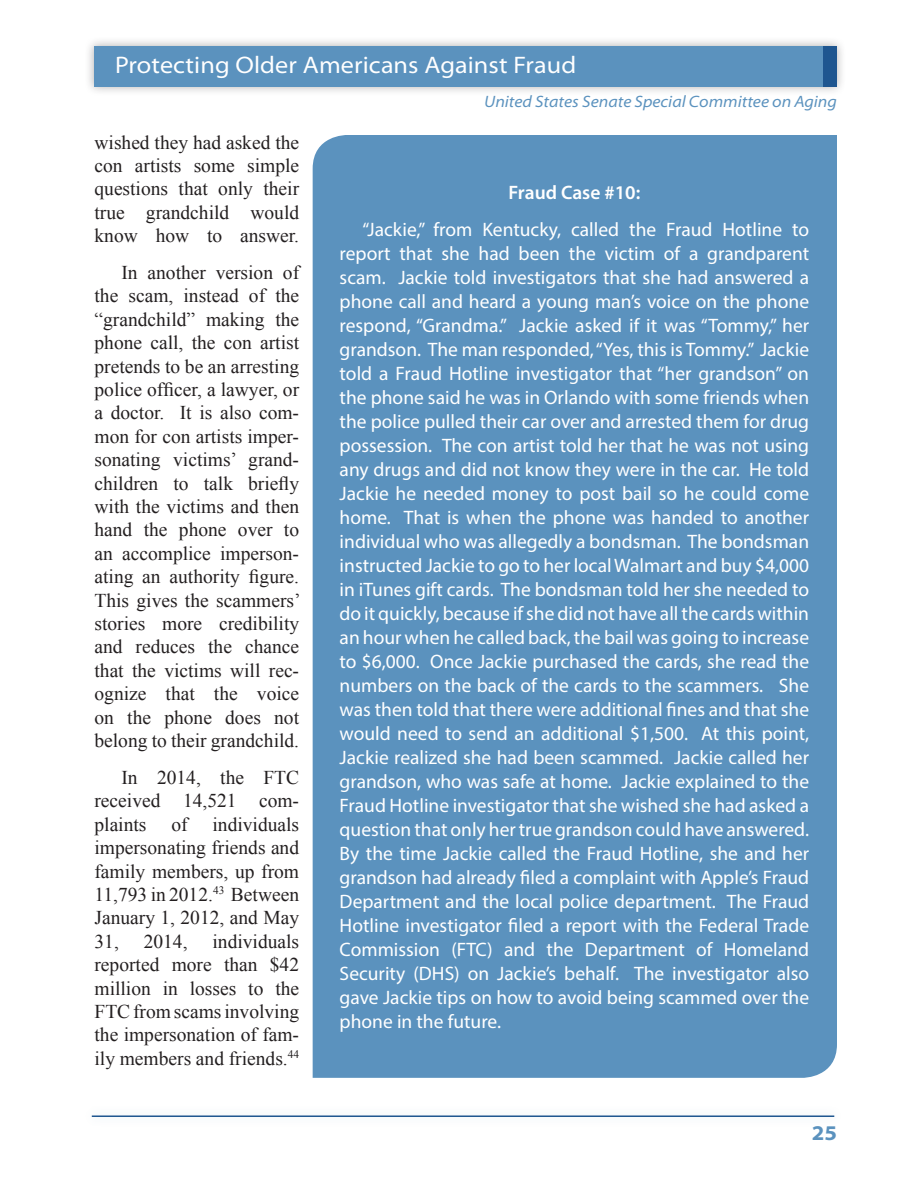
<style>
.page{position:relative;width:918px;height:1188px;background:#fff}
.page>*{position:absolute;margin:0;border:0;box-sizing:border-box;transform-origin:0 0}
.t1{font:semi-expanded 24px "Myriad Pro";letter-spacing:.005em;color:#fff}
.t2{font:700 semi-expanded 21px "Myriad Pro";color:#5b92be}
.t3{font:19.5px/24px "Myriad Pro";color:#fff;text-align:justify}
.text{font:19.5px/23.4px "Times New Roman";color:#231f20;text-align:justify}
.t4{font:600 19.5px "Myriad Pro";color:#fff}
.t5{font:italic semi-expanded 16.5px "Myriad Pro";color:#5b92be}
</style>
<div class="page">
<div style="left:85px;top:36px;width:762px;height:60px;background:#231f20;opacity:.35"></div>
<div style="left:94px;top:46px;width:743px;height:41px;background:#5b92be"></div>
<div style="left:824px;top:46px;width:13px;height:41px;background:#1f5690"></div>
<div style="left:83px;top:1106px;width:760px;height:21px;background:#fbfcfd"></div>
<hr style="left:92px;top:1115px;width:742px;height:2px;background:#1f5690">
<div style="left:313px;top:135px;width:524px;height:943px;background:#5b92be"></div>
<p class="t1" style="left:115px;top:52px;width:463px">Protecting Older Americans Against Fraud</p>
<p class="text" style="left:94px;top:130px;width:206px">wished they had asked the con artists some simple questions that only their true grandchild would know how to answer.</p>
<p class="text" style="left:94px;top:260px;width:208px;text-indent:27px">In another version of the scam, instead of the “grandchild” making the phone call, the con artist pretends to be an arresting police officer, a lawyer, or a doctor. It is also com&shy;mon for con artists imper&shy;sonating victims’ grand&shy;children to talk briefly with the victims and then hand the phone over to an accomplice imperson&shy;ating an authority figure.<br>This gives the scammers’ stories more credibility and reduces the chance that the victims will rec&shy;ognize that the voice on the phone does not belong to their grandchild.</p>
<p class="text" style="left:94px;top:765px;width:206px;text-indent:27px">In 2014, the FTC received 14,521 com&shy;plaints</p>
<p class="text" style="left:94px;top:812px;width:206px;text-indent:118px">individuals impersonating friends and family members, up from 11,793 in 2012.<sup>43</sup> Between January 1, 2012, and May 31,</p>
<p class="text" style="left:171px;top:812px;width:18px">of</p>
<p class="text" style="left:94px;top:929px;width:206px;text-indent:118px">individuals reported more than $42 million in losses to the FTC from scams involving the impersonation of fam&shy;ily members and friends.<sup>44</sup></p>
<p class="text" style="left:144px;top:929px;width:45px">2014,</p>
<p class="t5" style="left:484px;top:93px;width:354px">United States Senate Special Committee on Aging</p>
<p class="t4" style="left:509px;top:180px;width:133px">Fraud Case #10:</p>
<p class="t3" style="left:340px;top:218px;width:471px;text-indent:23px">“Jackie,” from Kentucky, called the Fraud Hotline to report that she had been the victim of a grandparent scam. Jackie told investigators that she had answered a phone call and heard a young man’s voice on the phone respond, “Grandma.” Jackie asked if it was “Tommy,” her grandson. The man responded, “Yes, this is Tommy.” Jackie told a Fraud Hotline investigator that “her grandson” on the phone said he was in Orlando with some friends when the police pulled their car over and arrested them for drug possession. The con artist told her that he was not using any drugs and did not know they were in the car. He told Jackie he needed money to post bail so he could come home. That is when the phone was handed to another individual who was allegedly a bondsman. The bondsman instructed Jackie to go to her local Walmart and buy $4,000 in iTunes gift cards. The bondsman told her she needed to do it quickly, because if she did not have all the cards within an hour when he called back, the bail was going to increase to $6,000. Once Jackie purchased the cards, she read the numbers on the back of the cards to the scammers. She was then told that there were additional fines and that she would need to send an additional $1,500. At this point, Jackie realized she had been scammed. Jackie called her grandson, who was safe at home. Jackie explained to the Fraud Hotline investigator that she wished she had asked a question that only her true grandson could have answered.<br>By the time Jackie called the Fraud Hotline, she and her grandson had already filed a complaint with Apple’s Fraud Department and the local police department. The Fraud Hotline investigator filed a report with the Federal Trade Commission (FTC) and the Department of Homeland Security (DHS) on Jackie’s behalf. The investigator also gave Jackie tips on how to avoid being scammed over the phone in the future.</p>
<p class="t2" style="left:812px;top:1121px;width:27px">25</p>
</div>
